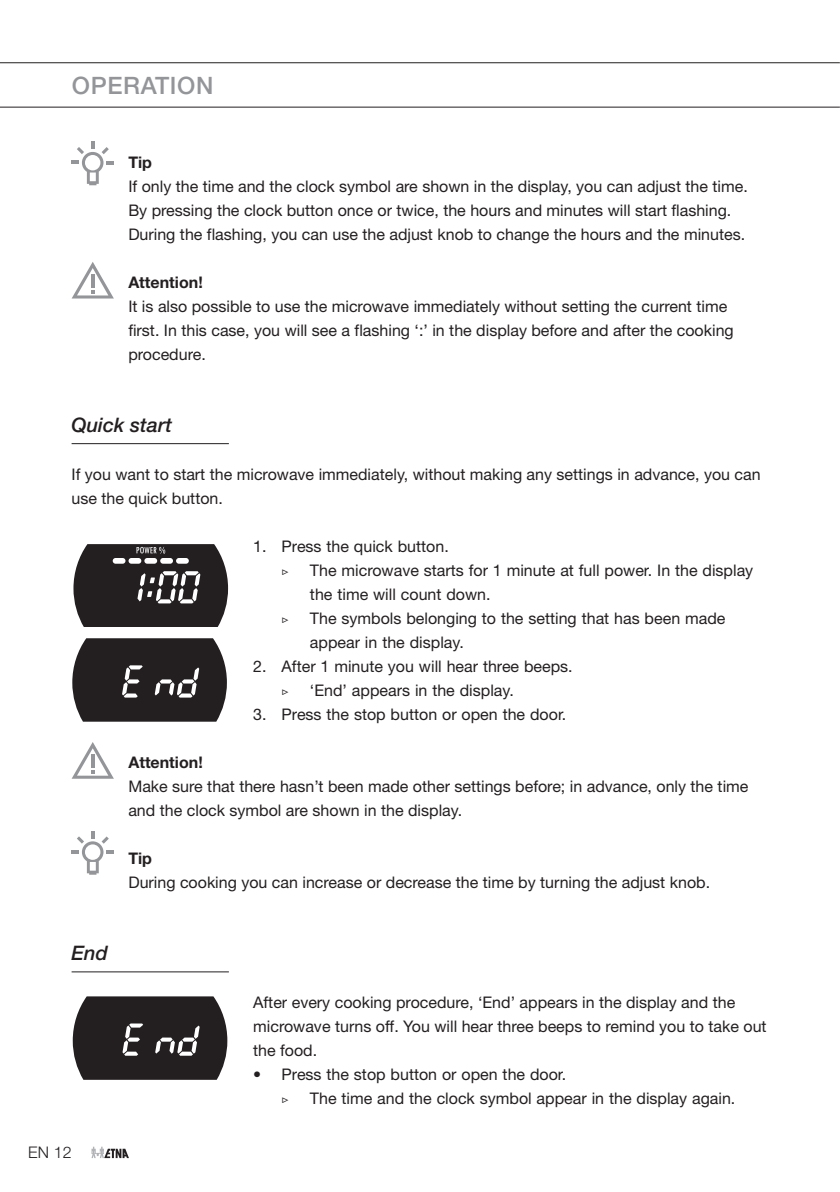
<style>
.page{position:relative;width:840px;height:1192px;background:#fff}
.page>*{position:absolute;margin:0;border:0;box-sizing:border-box;transform-origin:0 0}
.t1{font:500 24px "Helvetica Neue";letter-spacing:.025em;color:#939598}
.t2{font:italic 500 20px "Helvetica Neue";color:#231f20}
.t3{font:16px/24px "Helvetica Neue";color:#231f20}
.t4{font:700 16px "Helvetica Neue";color:#231f20}
.t5{font:300 16px "Helvetica Neue";color:#231f20}
.t6{font:16px "Garamond Premr Pro";color:#231f20}
</style>
<div class="page">
<hr style="left:0;top:62px;width:839px;height:1px;background:#231f20">
<hr style="left:0;top:107px;width:839px;height:1px;background:#231f20">
<svg style="left:91px;top:1146px;width:38px;height:12px"></svg>
<hr style="left:72px;top:443px;width:157px;height:1px;background:#231f20">
<hr style="left:72px;top:971px;width:157px;height:1px;background:#231f20">
<svg style="left:72px;top:142px;width:42px;height:43px"></svg>
<svg style="left:72px;top:262px;width:42px;height:36px"></svg>
<svg style="left:73px;top:544px;width:155px;height:82px;background:#413e3f"></svg>
<svg style="left:72px;top:638px;width:155px;height:83px;background:#393536"></svg>
<svg style="left:72px;top:742px;width:42px;height:36px"></svg>
<svg style="left:72px;top:831px;width:42px;height:43px"></svg>
<svg style="left:73px;top:996px;width:154px;height:83px;background:#383435"></svg>
<h1 class="t1" style="left:72px;top:71px;width:143px">OPERATION</h1>
<p class="t4" style="left:128px;top:152px;width:25px">Tip</p>
<p class="t3" style="left:128px;top:174px;width:620px">If only the time and the clock symbol are shown in the display, you can adjust the time.<br>By pressing the clock button once or twice, the hours and minutes will start flashing.<br>During the flashing, you can use the adjust knob to change the hours and the minutes.</p>
<p class="t4" style="left:128px;top:272px;width:76px">Attention!</p>
<p class="t3" style="left:128px;top:294px;width:606px">It is also possible to use the microwave immediately without setting the current time first. In this case, you will see a flashing ‘:’ in the display before and after the cooking procedure.</p>
<p class="t2" style="left:72px;top:413px;width:102px">Quick start</p>
<p class="t3" style="left:72px;top:462px;width:690px">If you want to start the microwave immediately, without making any settings in advance, you can use the quick button.</p>
<p class="t3" style="left:253px;top:534px;width:197px">1. Press the quick button.</p>
<p class="t6" style="left:281px;top:561px;width:9px">▷</p>
<p class="t3" style="left:310px;top:558px;width:444px">The microwave starts for 1 minute at full power. In the display the time will count down.</p>
<p class="t6" style="left:281px;top:609px;width:9px">▷</p>
<p class="t3" style="left:310px;top:606px;width:417px">The symbols belonging to the setting that has been made appear in the display.</p>
<p class="t3" style="left:253px;top:654px;width:321px">2. After 1 minute you will hear three beeps.</p>
<p class="t6" style="left:281px;top:681px;width:9px">▷</p>
<p class="t3" style="left:310px;top:678px;width:205px">‘End’ appears in the display.</p>
<p class="t3" style="left:253px;top:702px;width:314px">3. Press the stop button or open the door.</p>
<p class="t4" style="left:128px;top:752px;width:76px">Attention!</p>
<p class="t3" style="left:128px;top:774px;width:621px">Make sure that there hasn’t been made other settings before; in advance, only the time and the clock symbol are shown in the display.</p>
<p class="t4" style="left:128px;top:848px;width:25px">Tip</p>
<p class="t3" style="left:128px;top:870px;width:583px">During cooking you can increase or decrease the time by turning the adjust knob.</p>
<p class="t2" style="left:72px;top:941px;width:38px">End</p>
<p class="t5" style="left:28px;top:1142px;width:45px">EN 12</p>
<p class="t3" style="left:253px;top:990px;width:514px">After every cooking procedure, ‘End’ appears in the display and the microwave turns off. You will hear three beeps to remind you to take out the food.</p>
<p class="t3" style="left:253px;top:1062px;width:314px">• Press the stop button or open the door.</p>
<p class="t6" style="left:281px;top:1089px;width:9px">▷</p>
<p class="t3" style="left:310px;top:1086px;width:427px">The time and the clock symbol appear in the display again.</p>
</div>
